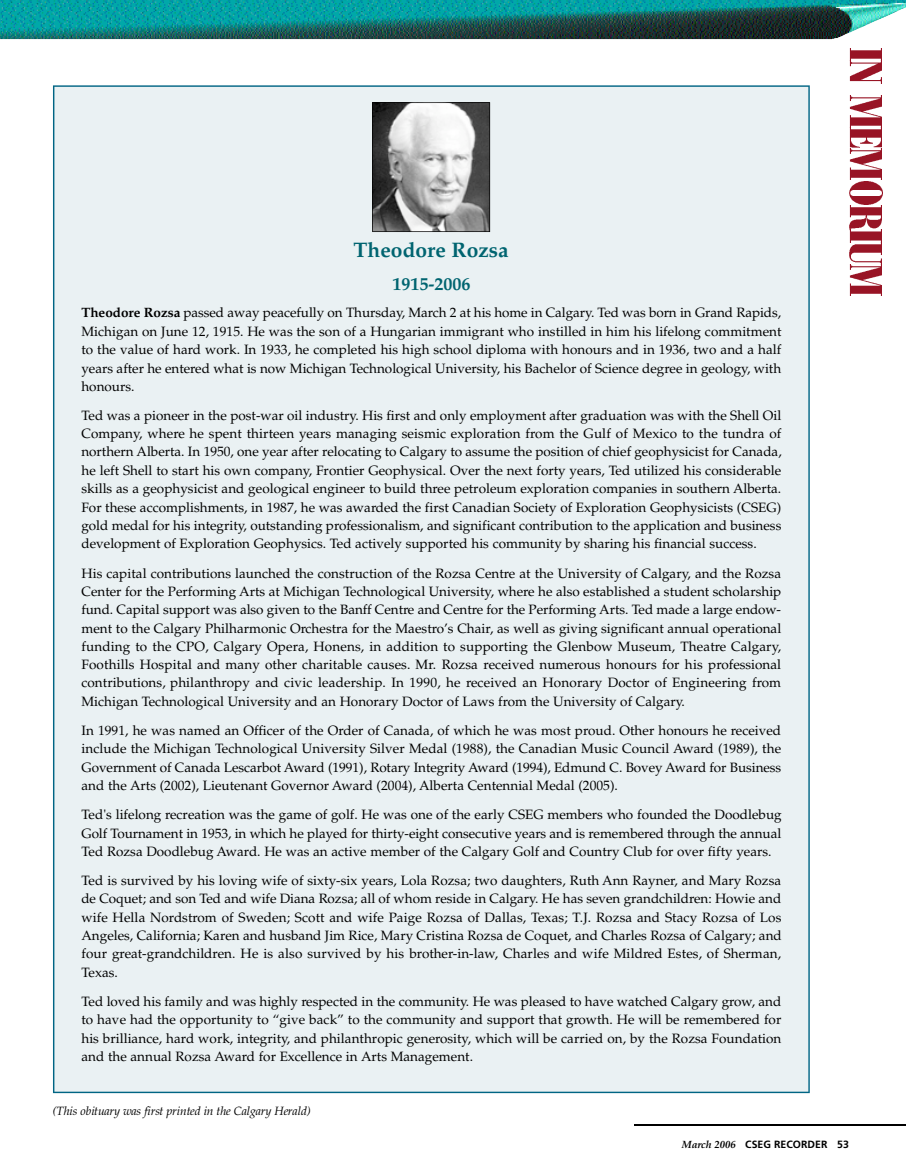
<style>
.page{position:relative;width:906px;height:1176px;background:#fff}
.page>*{position:absolute;margin:0;border:0;box-sizing:border-box;transform-origin:0 0}
.t1{font:700 21px "Palatino";color:#006470}
.t2{font:700 18px "Palatino";color:#006470}
.t3{font:13.5px/18.3px "Palatino";color:#000;text-align:justify}
.t4{font:italic 12px "Palatino";letter-spacing:-.01em;color:#000}
.t5{font:700 10.5px "Frutiger";color:#000}
.s1{font-weight:700}
.s2{font-family:"Palatino";font-style:italic}
</style>
<div class="page">
<img style="left:0;top:0;width:905px;height:39px">
<img style="left:849px;top:48px;width:32px;height:36px">
<img style="left:849px;top:96px;width:33px;height:108px">
<img style="left:849px;top:206px;width:32px;height:90px">
<hr style="left:633px;top:1123px;width:272px;height:2px;background:#000">
<div style="left:53px;top:85px;width:756px;height:1007px;background:#eaf1f3"></div>
<svg style="left:372px;top:102px;width:118px;height:130px"></svg>
<h1 class="t1" style="left:353px;top:242px;width:157px">Theodore Rozsa</h1>
<h2 class="t2" style="left:392px;top:276px;width:80px">1915-2006</h2>
<p class="t3" style="left:81px;top:305px;width:701px"><span class="s1">Theodore Rozsa</span> passed away peacefully on Thursday, March 2 at his home in Calgary. Ted was born in Grand Rapids, Michigan on June 12, 1915. He was the son of a Hungarian immigrant who instilled in him his lifelong commitment to the value of hard work. In 1933, he completed his high school diploma with honours and in 1936, two and a half years after he entered what is now Michigan Technological University, his Bachelor of Science degree in geology, with honours.</p>
<p class="t3" style="left:81px;top:408px;width:701px">Ted was a pioneer in the post-war oil industry. His first and only employment after graduation was with the Shell Oil Company, where he spent thirteen years managing seismic exploration from the Gulf of Mexico to the tundra of northern Alberta. In 1950, one year after relocating to Calgary to assume the position of chief geophysicist for Canada, he left Shell to start his own company, Frontier Geophysical. Over the next forty years, Ted utilized his considerable skills as a geophysicist and geological engineer to build three petroleum exploration companies in southern Alberta.<br>For these accomplishments, in 1987, he was awarded the first Canadian Society of Exploration Geophysicists (CSEG) gold medal for his integrity, outstanding professionalism, and significant contribution to the application and business development of Exploration Geophysics. Ted actively supported his community by sharing his financial success.</p>
<p class="t3" style="left:81px;top:565px;width:701px">His capital contributions launched the construction of the Rozsa Centre at the University of Calgary, and the Rozsa Center for the Performing Arts at Michigan Technological University, where he also established a student scholarship fund. Capital support was also given to the Banff Centre and Centre for the Performing Arts. Ted made a large endow&shy;ment to the Calgary Philharmonic Orchestra for the Maestro’s Chair, as well as giving significant annual operational funding to the CPO, Calgary Opera, Honens, in addition to supporting the Glenbow Museum, Theatre Calgary, Foothills Hospital and many other charitable causes. Mr. Rozsa received numerous honours for his professional contributions, philanthropy and civic leadership. In 1990, he received an Honorary Doctor of Engineering from Michigan Technological University and an Honorary Doctor of Laws from the University of Calgary.</p>
<p class="t3" style="left:81px;top:722px;width:701px">In 1991, he was named an Officer of the Order of Canada, of which he was most proud. Other honours he received include the Michigan Technological University Silver Medal (1988), the Canadian Music Council Award (1989), the Government of Canada Lescarbot Award (1991), Rotary Integrity Award (1994), Edmund C. Bovey Award for Business and the Arts (2002), Lieutenant Governor Award (2004), Alberta Centennial Medal (2005).</p>
<p class="t3" style="left:81px;top:807px;width:701px">Ted's lifelong recreation was the game of golf. He was one of the early CSEG members who founded the Doodlebug Golf Tournament in 1953, in which he played for thirty-eight consecutive years and is remembered through the annual Ted Rozsa Doodlebug Award. He was an active member of the Calgary Golf and Country Club for over fifty years.</p>
<p class="t3" style="left:81px;top:872px;width:701px">Ted is survived by his loving wife of sixty-six years, Lola Rozsa; two daughters, Ruth Ann Rayner, and Mary Rozsa de Coquet; and son Ted and wife Diana Rozsa; all of whom reside in Calgary. He has seven grandchildren: Howie and wife Hella Nordstrom of Sweden; Scott and wife Paige Rozsa of Dallas, Texas; T.J. Rozsa and Stacy Rozsa of Los Angeles, California; Karen and husband Jim Rice, Mary Cristina Rozsa de Coquet, and Charles Rozsa of Calgary; and four great-grandchildren. He is also survived by his brother-in-law, Charles and wife Mildred Estes, of Sherman, Texas.</p>
<p class="t3" style="left:81px;top:993px;width:701px">Ted loved his family and was highly respected in the community. He was pleased to have watched Calgary grow, and to have had the opportunity to “give back” to the community and support that growth. He will be remembered for his brilliance, hard work, integrity, and philanthropic generosity, which will be carried on, by the Rozsa Foundation and the annual Rozsa Award for Excellence in Arts Management.</p>
<p class="t4" style="left:53px;top:1106px;width:259px">(This obituary was first printed in the Calgary Herald)</p>
<p class="t5" style="left:681px;top:1139px;width:168px"><span class="s2">March 2006</span> CSEG RECORDER 53</p>
</div>
